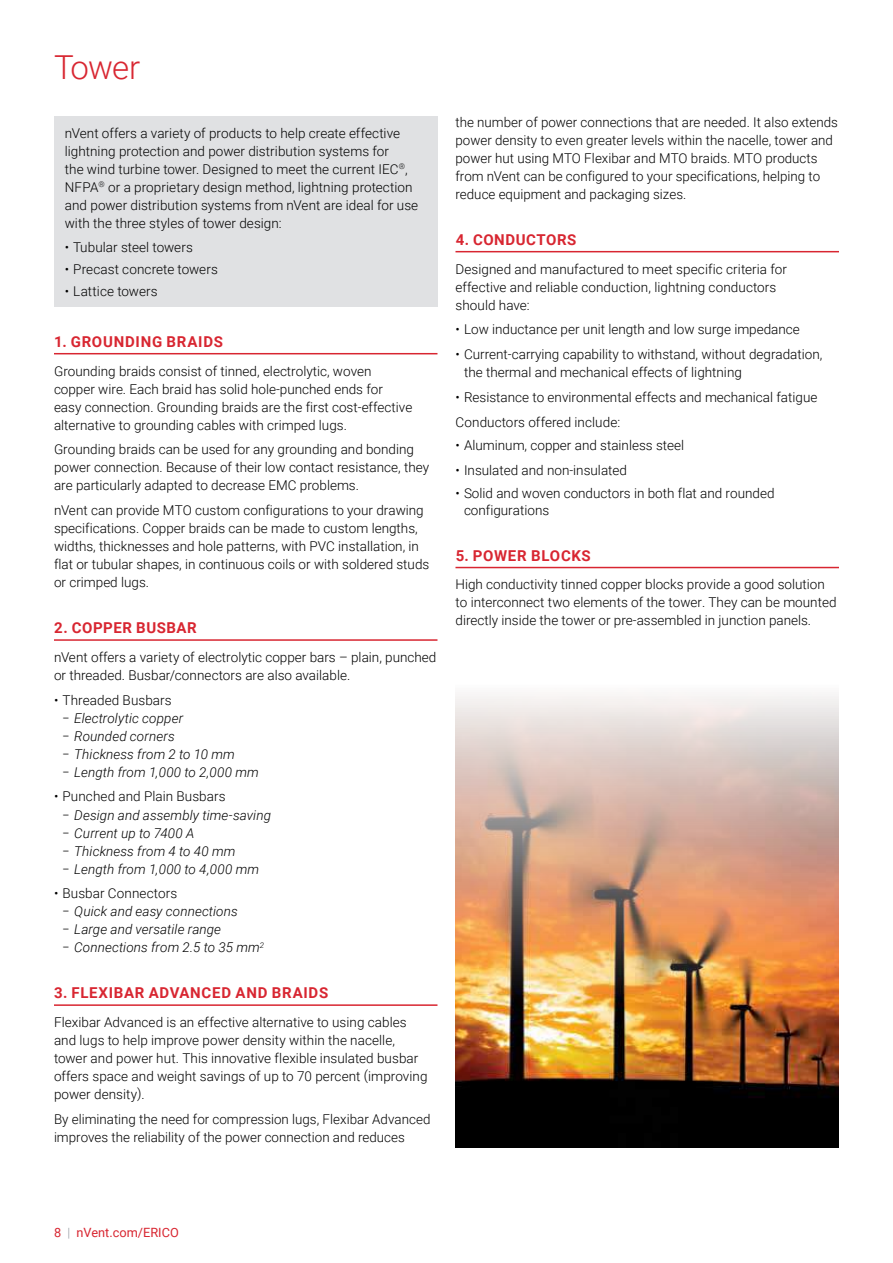
<style>
.page{position:relative;width:893px;height:1263px;background:#fff}
.page>*{position:absolute;margin:0;border:0;box-sizing:border-box;transform-origin:0 0}
.t1{font:300 33px "Roboto";letter-spacing:-.025em;color:#d82631}
.t2{font:700 15px "Roboto";letter-spacing:.045em;color:#d82631}
.t3{font:300 13.5px/18px "Roboto";color:#000}
.t4{font:italic 300 13.5px "Roboto";letter-spacing:.005em;color:#000}
.t5{font:12.75px "Roboto";color:#d82631}
.s1{font-style:normal}
.s2{font-weight:300;color:#90959e}
</style>
<div class="page">
<hr style="left:54px;top:353px;width:383px;height:1px;background:#d82631">
<hr style="left:54px;top:639px;width:383px;height:2px;background:#d82631">
<hr style="left:54px;top:1004px;width:383px;height:2px;background:#d82631">
<div style="left:54px;top:117px;width:383px;height:190px;background:#e0e1e3"></div>
<hr style="left:455px;top:251px;width:384px;height:1px;background:#d82631">
<hr style="left:455px;top:567px;width:384px;height:1px;background:#d82631">
<img style="left:455px;top:696px;width:384px;height:451px">
<h1 class="t1" style="left:54px;top:52px;width:88px">Tower</h1>
<p class="t3" style="left:65px;top:125px;width:355px">nVent offers a variety of products to help create effective lightning protection and power distribution systems for<br>the wind turbine tower. Designed to meet the current IEC<sup>®</sup>, NFPA<sup>®</sup> or a proprietary design method, lightning protection and power distribution systems from nVent are ideal for use with the three styles of tower design:</p>
<p class="t3" style="left:65px;top:240px;width:130px">• Tubular steel towers</p>
<p class="t3" style="left:65px;top:261px;width:155px">• Precast concrete towers</p>
<p class="t3" style="left:65px;top:283px;width:94px">• Lattice towers</p>
<p class="t2" style="left:54px;top:335px;width:170px">1. GROUNDING BRAIDS</p>
<p class="t3" style="left:54px;top:363px;width:360px">Grounding braids consist of tinned, electrolytic, woven copper wire. Each braid has solid hole-punched ends for easy connection. Grounding braids are the first cost-effective alternative to grounding cables with crimped lugs.</p>
<p class="t3" style="left:54px;top:442px;width:377px">Grounding braids can be used for any grounding and bonding power connection. Because of their low contact resistance, they are particularly adapted to decrease EMC problems.</p>
<p class="t3" style="left:54px;top:502px;width:377px">nVent can provide MTO custom configurations to your drawing specifications. Copper braids can be made to custom lengths, widths, thicknesses and hole patterns, with PVC installation, in flat or tubular shapes, in continuous coils or with soldered studs or crimped lugs.</p>
<p class="t2" style="left:54px;top:621px;width:144px">2. COPPER BUSBAR</p>
<p class="t3" style="left:54px;top:649px;width:384px">nVent offers a variety of electrolytic copper bars – plain, punched or threaded. Busbar/connectors are also available.</p>
<p class="t3" style="left:54px;top:692px;width:119px">• Threaded Busbars</p>
<p class="t4" style="left:63px;top:712px;width:122px"><span class="s1">–</span> Electrolytic copper</p>
<p class="t4" style="left:63px;top:730px;width:114px"><span class="s1">–</span> Rounded corners</p>
<p class="t4" style="left:63px;top:748px;width:174px"><span class="s1">–</span> Thickness from 2 to 10 mm</p>
<p class="t4" style="left:63px;top:766px;width:198px"><span class="s1">–</span> Length from 1,000 to 2,000 mm</p>
<p class="t3" style="left:54px;top:789px;width:173px">• Punched and Plain Busbars</p>
<p class="t4" style="left:63px;top:809px;width:210px"><span class="s1">–</span> Design and assembly time-saving</p>
<p class="t4" style="left:63px;top:827px;width:133px"><span class="s1">–</span> Current up to 7400 A</p>
<p class="t4" style="left:63px;top:845px;width:175px"><span class="s1">–</span> Thickness from 4 to 40 mm</p>
<p class="t4" style="left:63px;top:863px;width:198px"><span class="s1">–</span> Length from 1,000 to 4,000 mm</p>
<p class="t3" style="left:54px;top:885px;width:125px">• Busbar Connectors</p>
<p class="t4" style="left:63px;top:906px;width:177px"><span class="s1">–</span> Quick and easy connections</p>
<p class="t4" style="left:63px;top:924px;width:160px"><span class="s1">–</span> Large and versatile range</p>
<p class="t4" style="left:63px;top:942px;width:203px"><span class="s1">–</span> Connections from 2.5 to 35 mm<sup>2</sup></p>
<p class="t2" style="left:54px;top:986px;width:275px">3. FLEXIBAR ADVANCED AND BRAIDS</p>
<p class="t3" style="left:54px;top:1014px;width:375px">Flexibar Advanced is an effective alternative to using cables and lugs to help improve power density within the nacelle, tower and power hut. This innovative flexible insulated busbar offers space and weight savings of up to 70 percent (improving power density).</p>
<p class="t3" style="left:54px;top:1111px;width:378px">By eliminating the need for compression lugs, Flexibar Advanced improves the reliability of the power connection and reduces</p>
<p class="t3" style="left:455px;top:114px;width:384px">the number of power connections that are needed. It also extends power density to even greater levels within the nacelle, tower and power hut using MTO Flexibar and MTO braids. MTO products from nVent can be configured to your specifications, helping to reduce equipment and packaging sizes.</p>
<p class="t2" style="left:456px;top:233px;width:122px">4. CONDUCTORS</p>
<p class="t3" style="left:455px;top:261px;width:333px">Designed and manufactured to meet specific criteria for effective and reliable conduction, lightning conductors should have:</p>
<p class="t3" style="left:455px;top:321px;width:346px">• Low inductance per unit length and low surge impedance</p>
<p class="t3" style="left:464px;top:346px;width:360px;text-indent:-9px">• Current-carrying capability to withstand, without degradation, the thermal and mechanical effects of lightning</p>
<p class="t3" style="left:455px;top:386px;width:363px;line-height:24.8px">• Resistance to environmental effects and mechanical fatigue<br>Conductors offered include:</p>
<p class="t3" style="left:455px;top:437px;width:230px">• Aluminum, copper and stainless steel</p>
<p class="t3" style="left:455px;top:462px;width:173px">• Insulated and non-insulated</p>
<p class="t3" style="left:464px;top:486px;width:312px;line-height:16.5px;text-indent:-9px">• Solid and woven conductors in both flat and rounded configurations</p>
<p class="t2" style="left:456px;top:549px;width:137px">5. POWER BLOCKS</p>
<p class="t3" style="left:455px;top:577px;width:382px">High conductivity tinned copper blocks provide a good solution to interconnect two elements of the tower. They can be mounted directly inside the tower or pre-assembled in junction panels.</p>
<p class="t5" style="left:54px;top:1227px;width:126px">8 <span class="s2">|</span> nVent.com/ERICO</p>
</div>
